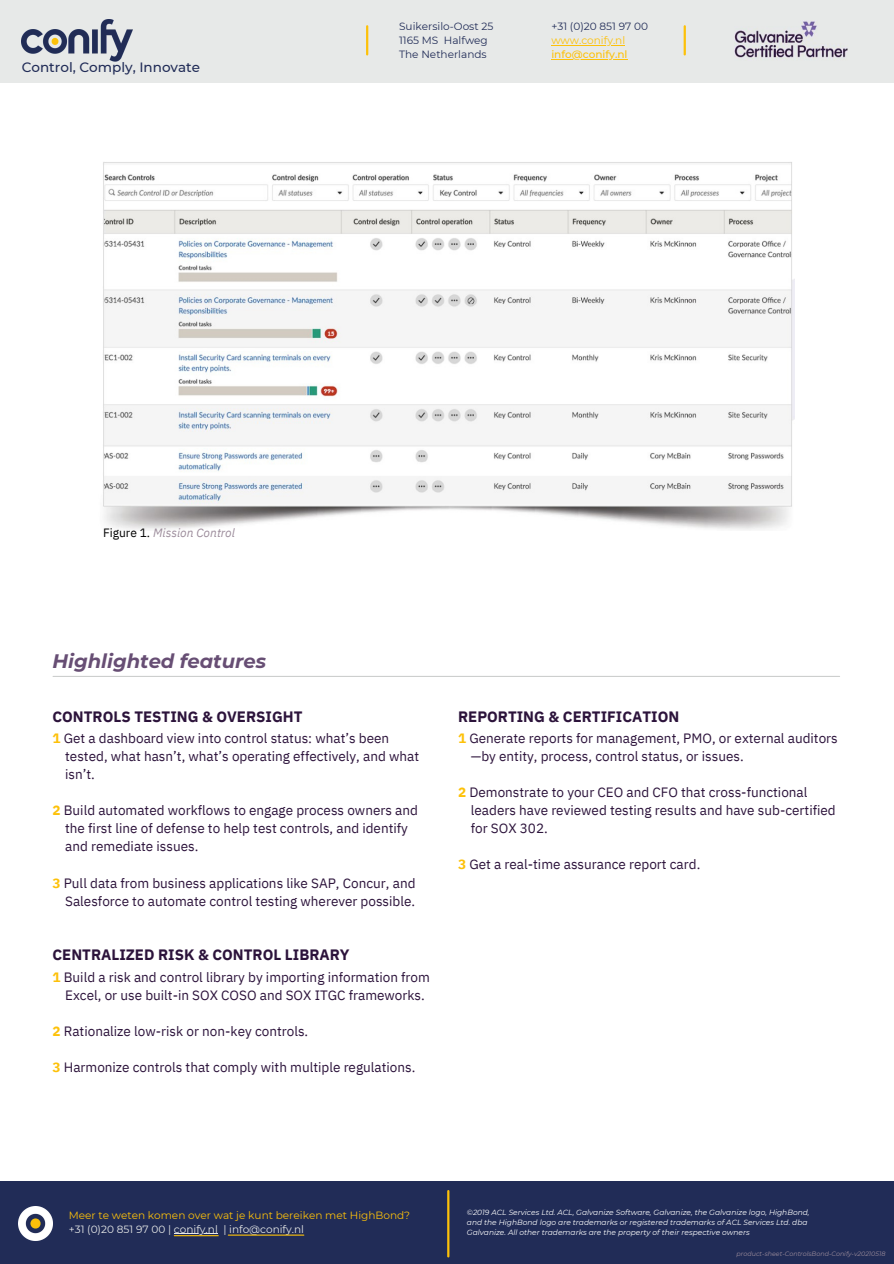
<style>
.page{position:relative;width:894px;height:1264px;background:#fff}
.page>*{position:absolute;margin:0;border:0;box-sizing:border-box;transform-origin:0 0}
.t1{font:italic 700 19.5px "Montserrat";color:#674e74}
.t2{font:700 15px "IBM Plex Sans";color:#2c133b}
.t3{font:13.5px "IBM Plex Sans";color:#2c133b}
.t4{font:500 13.5px "Montserrat";color:#212c57}
.t5{font:italic 12px "IBM Plex Sans";color:#9c8c9b}
.t6{font:10.5px "Montserrat";color:#fdc109}
.t7{font:10.5px "Montserrat";color:#212c57}
.t8{font:10.5px "Montserrat";color:#e7e9e8}
.t9{font:500 10.5px "Montserrat";color:#fdc109}
.t10{font:italic 7.5px/10.1px "Montserrat";color:#fff}
.t11{font:italic 6.3px "Montserrat";color:#9c8c9b}
.s1{font-style:normal;color:#000}
.s2{font-weight:700;color:#fdc009}
.s3{font-weight:700;color:#fdc109}
</style>
<div class="page">
<div style="left:0;top:0;width:893px;height:82px;background:#e7e9e8"></div>
<img style="left:22px;top:20px;width:110px;height:42px">
<hr style="left:366px;top:26px;width:2px;height:28px;background:#fdc109">
<hr style="left:683px;top:26px;width:2px;height:28px;background:#fdc109">
<img style="left:734px;top:21px;width:113px;height:37px">
<hr style="left:53px;top:676px;width:786px;height:1px;background:#cdcfce">
<img style="left:103px;top:162px;width:690px;height:368px">
<hr style="left:551px;top:45px;width:74px;height:1px;background:#fdc109">
<hr style="left:551px;top:59px;width:76px;height:1px;background:#fdc109">
<div style="left:0;top:1181px;width:893px;height:82px;background:#212c57"></div>
<hr style="left:174px;top:1233px;width:44px;height:1px;background:#e7e9e8">
<hr style="left:228px;top:1234px;width:76px;height:1px;background:#fdc109">
<hr style="left:447px;top:1190px;width:2px;height:66px;background:#fdc109">
<hr style="left:174px;top:1235px;width:44px;height:1px;background:#fdc109">
<img style="left:18px;top:1206px;width:34px;height:34px">
<p class="t4" style="left:22px;top:59px;width:180px">Control, Comply, Innovate</p>
<p class="t7" style="left:399px;top:20px;width:96px">Suikersilo-Oost 25</p>
<p class="t7" style="left:399px;top:34px;width:90px">1165 MS Halfweg</p>
<p class="t7" style="left:399px;top:48px;width:89px">The Netherlands</p>
<p class="t7" style="left:551px;top:20px;width:98px">+31 (0)20 851 97 00</p>
<p class="t6" style="left:551px;top:34px;width:75px">www.conify.nl</p>
<p class="t9" style="left:551px;top:48px;width:78px">info@conify.nl</p>
<p class="t5" style="left:103px;top:524px;width:133px"><span class="s1">Figure 1.</span> Mission Control</p>
<p class="t1" style="left:52px;top:648px;width:215px">Highlighted features</p>
<p class="t2" style="left:52px;top:706px;width:251px">CONTROLS TESTING &amp; OVERSIGHT</p>
<p class="t3" style="left:52px;top:729px;width:338px"><span class="s2">1</span> Get a dashboard view into control status: what’s been</p>
<p class="t3" style="left:65px;top:747px;width:355px">tested, what hasn’t, what’s operating effectively, and what</p>
<p class="t3" style="left:65px;top:765px;width:31px">isn’t.</p>
<p class="t3" style="left:52px;top:801px;width:367px"><span class="s3">2</span> Build automated workflows to engage process owners and</p>
<p class="t3" style="left:65px;top:819px;width:344px">the first line of defense to help test controls, and identify</p>
<p class="t3" style="left:65px;top:837px;width:135px">and remediate issues.</p>
<p class="t3" style="left:52px;top:873px;width:364px"><span class="s3">3</span> Pull data from business applications like SAP, Concur, and</p>
<p class="t3" style="left:65px;top:891px;width:351px">Salesforce to automate control testing wherever possible.</p>
<p class="t2" style="left:52px;top:944px;width:298px">CENTRALIZED RISK &amp; CONTROL LIBRARY</p>
<p class="t3" style="left:52px;top:967px;width:379px"><span class="s2">1</span> Build a risk and control library by importing information from</p>
<p class="t3" style="left:65px;top:985px;width:361px">Excel, or use built-in SOX COSO and SOX ITGC frameworks.</p>
<p class="t3" style="left:52px;top:1021px;width:257px"><span class="s3">2</span> Rationalize low-risk or non-key controls.</p>
<p class="t3" style="left:52px;top:1057px;width:364px"><span class="s3">3</span> Harmonize controls that comply with multiple regulations.</p>
<p class="t2" style="left:458px;top:706px;width:223px">REPORTING &amp; CERTIFICATION</p>
<p class="t3" style="left:458px;top:729px;width:381px"><span class="s3">1</span> Generate reports for management, PMO, or external auditors</p>
<p class="t3" style="left:470px;top:747px;width:274px">—by entity, process, control status, or issues.</p>
<p class="t3" style="left:458px;top:783px;width:351px"><span class="s3">2</span> Demonstrate to your CEO and CFO that cross-functional</p>
<p class="t3" style="left:470px;top:801px;width:366px">leaders have reviewed testing results and have sub-certified</p>
<p class="t3" style="left:470px;top:819px;width:78px">for SOX 302.</p>
<p class="t3" style="left:458px;top:855px;width:244px"><span class="s3">3</span> Get a real-time assurance report card.</p>
<p class="t6" style="left:69px;top:1208px;width:343px">Meer te weten komen over wat je kunt bereiken met HighBond?</p>
<p class="t8" style="left:69px;top:1222px;width:237px">+31 (0)20 851 97 00 | conify.nl | info@conify.nl</p>
<p class="t10" style="left:467px;top:1206px;width:344px">©2019 ACL Services Ltd. ACL, Galvanize Software, Galvanize, the Galvanize logo, HighBond, and the HighBond logo are trademarks or registered trademarks of ACL Services Ltd. dba<br>Galvanize. All other trademarks are the property of their respective owners</p>
<p class="t11" style="left:736px;top:1249px;width:150px">product-sheet-ControlsBond-Conify-v20210518</p>
</div>
